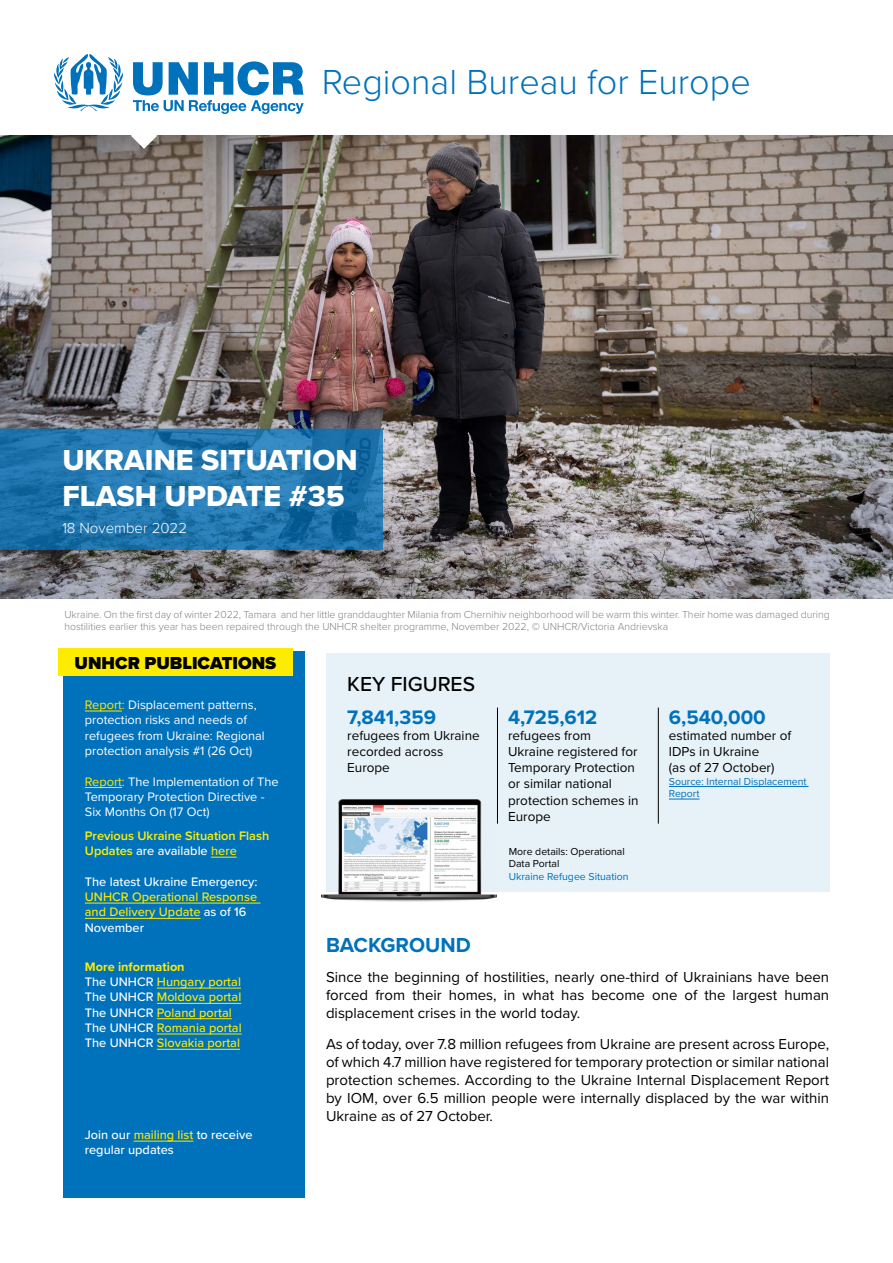
<style>
.page{position:relative;width:893px;height:1263px;background:#fff}
.page>*{position:absolute;margin:0;border:0;box-sizing:border-box;transform-origin:0 0}
.t1{font:300 36px "Proxima Nova";color:#0072bc}
.t2{font:30px/36px "Proxima Nova Extrabld";color:#fff}
.t3{font:700 21px "Proxima Nova";color:#0072bc}
.t4{font:500 21px "Proxima Nova";color:#000}
.t5{font:700 20.25px "Proxima Nova";color:#0072bc}
.t6{font:900 18px "Proxima Nova";color:#000}
.t7{font:15px/18px "Proxima Nova";color:#000;text-align:justify}
.t8{font:300 15px "Proxima Nova";color:#fff}
.t9{font:13.5px/16.2px "Proxima Nova";color:#000}
.t10{font:12.75px/15.3px "Proxima Nova";color:#fff}
.t11{font:500 12.75px/15.3px "Proxima Nova";color:#fdeb00}
.t12{font:500 12.75px/15.3px "Proxima Nova";color:#fff}
.t13{font:600 12.75px/15.3px "Proxima Nova";color:#fff200}
.t14{font:300 10.5px/12.6px "Proxima Nova";color:#808285}
.t15{font:10.5px/12.6px "Proxima Nova";color:#0072bc}
.t16{font:10.5px/12.6px "Proxima Nova";color:#000}
.s1{font-weight:400}
.s2{color:#fdeb00}
.s3{font-weight:500;color:#fff}
.s4{font-weight:500;color:#fdeb00}
.s5{color:#fff}
.s6{font-weight:700}
</style>
<div class="page">
<img style="left:0;top:136px;width:893px;height:462px">
<svg style="left:131px;top:135px;width:26px;height:14px"></svg>
<svg style="left:0;top:429px;width:383px;height:121px;background:#2075ad"></svg>
<div style="left:326px;top:653px;width:504px;height:239px;background:#e6f1f8"></div>
<hr style="left:669px;top:786px;width:139px;height:1px;background:#0072bc">
<hr style="left:669px;top:799px;width:30px;height:1px;background:#0072bc">
<hr style="left:497px;top:708px;width:1px;height:116px;background:#000">
<hr style="left:658px;top:708px;width:1px;height:116px;background:#000">
<svg style="left:54px;top:54px;width:69px;height:57px"></svg>
<svg style="left:133px;top:61px;width:171px;height:53px"></svg>
<img style="left:322px;top:799px;width:174px;height:102px">
<div style="left:64px;top:652px;width:241px;height:546px;background:#0072bc"></div>
<hr style="left:85px;top:711px;width:37px;height:1px;background:#fdeb00">
<hr style="left:85px;top:787px;width:37px;height:1px;background:#fdeb00">
<svg style="left:211px;top:857px;width:26px;height:1px"></svg>
<hr style="left:85px;top:903px;width:175px;height:1px;background:#fdeb00">
<hr style="left:85px;top:918px;width:116px;height:1px;background:#fdeb00">
<hr style="left:157px;top:988px;width:84px;height:1px;background:#fdeb00">
<hr style="left:157px;top:1003px;width:84px;height:1px;background:#fdeb00">
<hr style="left:157px;top:1018px;width:75px;height:1px;background:#fdeb00">
<hr style="left:157px;top:1033px;width:85px;height:1px;background:#fdeb00">
<hr style="left:157px;top:1049px;width:83px;height:1px;background:#fdeb00">
<hr style="left:134px;top:1141px;width:59px;height:1px;background:#fdeb00">
<div style="left:58px;top:648px;width:234px;height:28px;background:#fdeb00"></div>
<h1 class="t1" style="left:322px;top:55px;width:431px">Regional Bureau for Europe</h1>
<h2 class="t2" style="left:62px;top:442px;width:297px">UKRAINE SITUATION<br>FLASH UPDATE #35</h2>
<p class="t8" style="left:62px;top:516px;width:126px">18 November 2022</p>
<p class="t14" style="left:64px;top:607px;width:767px">Ukraine. On the first day of winter 2022, Tamara and her little granddaughter Milania from Chernihiv neighborhood will be warm this winter. Their home was damaged during hostilities earlier this year has been repaired through the UNHCR shelter programme, November 2022, <span class="s1">©</span> UNHCR/Victoria Andrievska</p>
<p class="t6" style="left:75px;top:650px;width:203px">UNHCR PUBLICATIONS</p>
<p class="t10" style="left:85px;top:696px;width:181px"><span class="s2">Report:</span> Displacement patterns, protection risks and needs of refugees from Ukraine: Regional protection analysis #1 (26 Oct)</p>
<p class="t10" style="left:85px;top:773px;width:195px"><span class="s2">Report:</span> The Implementation of The<br>Temporary Protection Directive -<br>Six Months On (17 Oct)</p>
<p class="t13" style="left:85px;top:828px;width:186px">Previous Ukraine Situation Flash<br>Updates <span class="s3">are available</span> <span class="s4">here</span></p>
<p class="t12" style="left:85px;top:873px;width:174px">The latest Ukraine Emergency:</p>
<p class="t11" style="left:85px;top:889px;width:174px">UNHCR Operational Response and Delivery Update <span class="s5">as of 16<br>November</span></p>
<p class="t11" style="left:85px;top:958px;width:158px"><span class="s6">More information<br></span><span class="s5">The UNHCR</span> Hungary portal<br><span class="s5">The UNHCR</span> Moldova portal<br><span class="s5">The UNHCR</span> Poland portal<br><span class="s5">The UNHCR</span> Romania portal<br><span class="s5">The UNHCR</span> Slovakia portal</p>
<p class="t12" style="left:85px;top:1127px;width:169px">Join our <span class="s2">mailing list</span> to receive regular updates</p>
<h3 class="t4" style="left:347px;top:668px;width:129px">KEY FIGURES</h3>
<h3 class="t5" style="left:347px;top:702px;width:90px">7,841,359</h3>
<p class="t9" style="left:347px;top:727px;width:134px">refugees from Ukraine recorded across<br>Europe</p>
<h3 class="t5" style="left:508px;top:702px;width:91px">4,725,612</h3>
<p class="t9" style="left:508px;top:727px;width:132px">refugees from<br>Ukraine registered for<br>Temporary Protection or similar national protection schemes in<br>Europe</p>
<p class="t16" style="left:509px;top:845px;width:117px">More details: Operational<br>Data Portal</p>
<p class="t15" style="left:509px;top:870px;width:121px">Ukraine Refugee Situation</p>
<h3 class="t5" style="left:669px;top:702px;width:98px">6,540,000</h3>
<p class="t9" style="left:669px;top:727px;width:124px">estimated number of<br>IDPs in Ukraine<br>(as of 27 October)</p>
<p class="t15" style="left:669px;top:774px;width:139px">Source: Internal Displacement<br>Report</p>
<h3 class="t3" style="left:326px;top:929px;width:146px">BACKGROUND</h3>
<p class="t7" style="left:326px;top:968px;width:505px">Since the beginning of hostilities, nearly one-third of Ukrainians have been forced from their homes, in what has become one of the largest human displacement crises in the world today.</p>
<p class="t7" style="left:326px;top:1034px;width:505px">As of today, over 7.8 million refugees from Ukraine are present across Europe, of which 4.7 million have registered for temporary protection or similar national protection schemes. According to the Ukraine Internal Displacement Report by IOM, over 6.5 million people were internally displaced by the war within Ukraine as of 27 October.</p>
</div>
